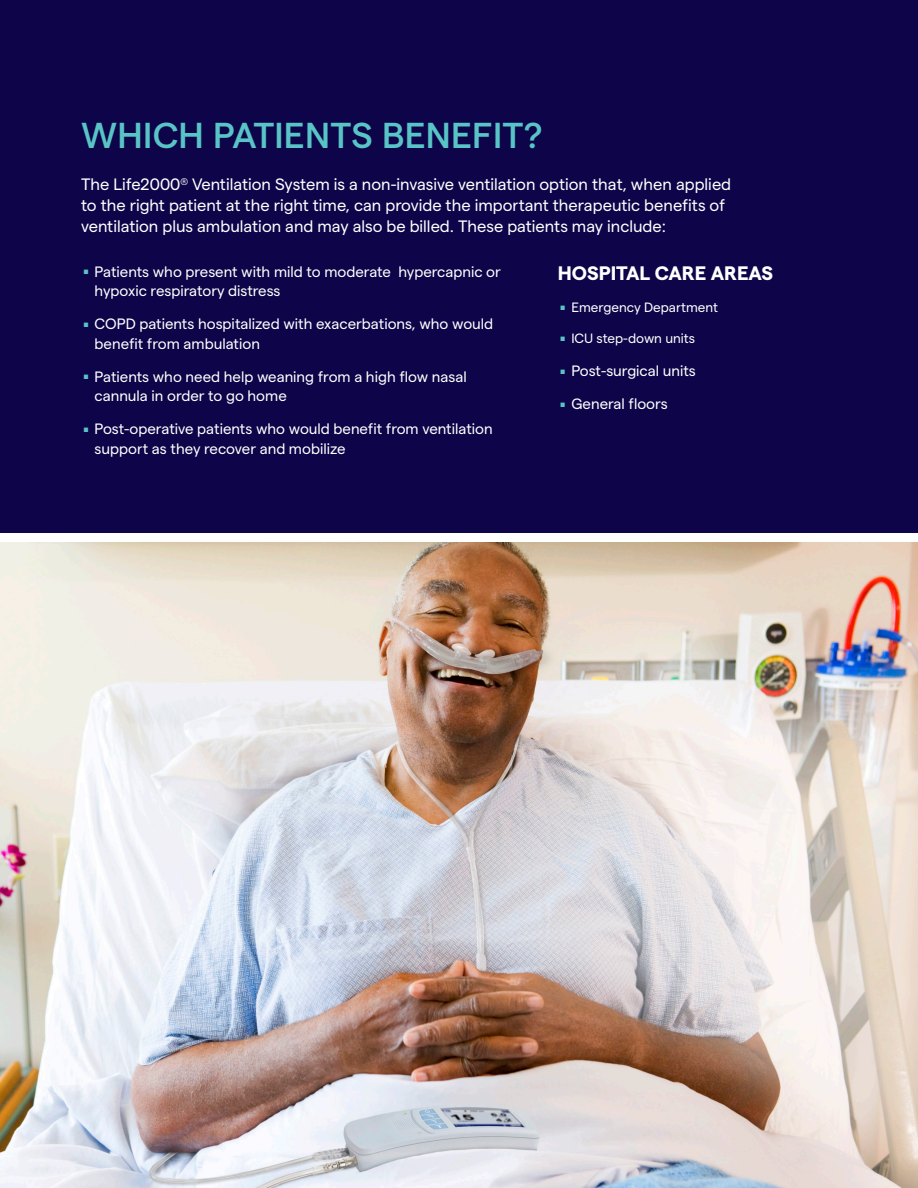
<style>
.page{position:relative;width:918px;height:1188px;background:#fff}
.page>*{position:absolute;margin:0;border:0;box-sizing:border-box;transform-origin:0 0}
.t1{font:42px "Matter SQ";color:#59c4c6}
.H2-25_28-HR_BLUE{font:500 36px "Matter";letter-spacing:.01em;color:#59c4c6}
.t2{font:700 19.5px "Matter";color:#fff}
.H2-25_28-HR_BLUE-2{font:16.5px/21px "Matter";color:#fff}
.t3{font:15px/19.5px "Matter";color:#fff}
.t4{font:13.5px "Matter";color:#fff}
</style>
<div class="page">
<div style="left:0;top:0;width:918px;height:532px;background:#0d0449"></div>
<img style="left:0;top:542px;width:918px;height:646px">
<p class="H2-25_28-HR_BLUE" style="left:81px;top:109px;width:463px">WHICH PATIENTS BENEFIT?</p>
<p class="H2-25_28-HR_BLUE-2" style="left:81px;top:173px;width:652px">The Life2000<sup>®</sup> Ventilation System is a non-invasive ventilation option that, when applied to the right patient at the right time, can provide the important therapeutic benefits of ventilation plus ambulation and may also be billed. These patients may include:</p>
<p class="t1" style="left:81px;top:229px;width:11px">.</p>
<p class="t3" style="left:95px;top:260px;width:408px">Patients who present with mild to moderate hypercapnic or hypoxic respiratory distress</p>
<p class="t1" style="left:81px;top:282px;width:11px">.</p>
<p class="t3" style="left:95px;top:313px;width:400px">COPD patients hospitalized with exacerbations, who would benefit from ambulation</p>
<p class="t1" style="left:81px;top:334px;width:11px">.</p>
<p class="t3" style="left:95px;top:365px;width:374px">Patients who need help weaning from a high flow nasal cannula in order to go home</p>
<p class="t1" style="left:81px;top:387px;width:11px">.</p>
<p class="t3" style="left:95px;top:418px;width:400px">Post-operative patients who would benefit from ventilation support as they recover and mobilize</p>
<p class="t2" style="left:558px;top:259px;width:217px">HOSPITAL CARE AREAS</p>
<p class="t1" style="left:558px;top:264px;width:11px">.</p>
<p class="t4" style="left:571px;top:297px;width:148px">Emergency Department</p>
<p class="t1" style="left:558px;top:296px;width:11px">.</p>
<p class="t4" style="left:571px;top:329px;width:125px">ICU step-down units</p>
<p class="t1" style="left:558px;top:329px;width:11px">.</p>
<p class="t3" style="left:571px;top:360px;width:126px">Post-surgical units</p>
<p class="t1" style="left:558px;top:362px;width:11px">.</p>
<p class="t3" style="left:571px;top:393px;width:98px">General floors</p>
</div>
